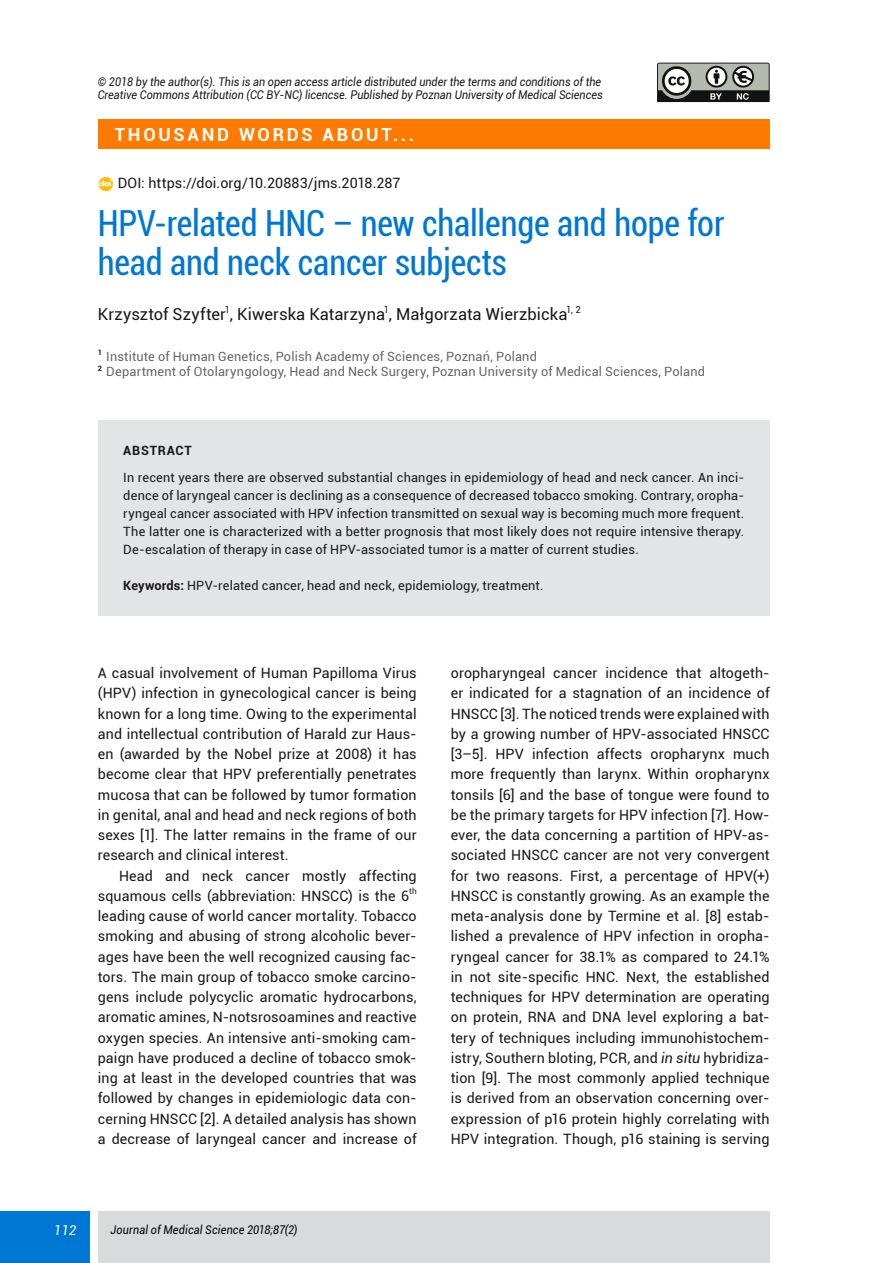
<style>
.page{position:relative;width:893px;height:1263px;background:#fff}
.page>*{position:absolute;margin:0;border:0;box-sizing:border-box;transform-origin:0 0}
.TYT_tytul{font:condensed 36px/39px "Roboto";letter-spacing:-.005em;color:#0077d2;scale:.95 1}
.TXT_wciecie{font:700 18px "Roboto";letter-spacing:.15em;color:#fff}
.TYT_autorzy{font:16.5px "Roboto";letter-spacing:.005em;color:#1a171c}
.TXT_wciecie-2{font:14.25px/20.2px "Roboto";letter-spacing:.01em;color:#1a171c;text-align:justify}
.TXT_bez_wciecia{font:14.25px/20.2px "Roboto";letter-spacing:.01em;color:#1a171c;text-align:justify}
.DOI{font:14.25px "Roboto";letter-spacing:.005em;color:#1a171c}
.t1{font:italic 13.5px "Roboto";color:#fff}
.STR_tekst{font:12.75px/18px "Roboto";letter-spacing:.015em;color:#1a171c;text-align:justify}
.TYT_afiliacja_NR{font:12.75px "Roboto";letter-spacing:.015em;color:#646567}
.STR_abstract{font:700 12.75px "Roboto";letter-spacing:.06em;color:#1a171c}
.t2{font:italic 12px/13.5px "Roboto";color:#1a171c;scale:.9 1}
.t3{font:italic 12px "Roboto";letter-spacing:.015em;color:#000;scale:.9 1}
.TYT_afiliacja_NR-2{font:700 7.35px "Roboto";color:#1a171c}
.s1{font-weight:700}
.s2{font-style:italic}
</style>
<div class="page">
<div style="left:0;top:1212px;width:89px;height:51px;background:#0077d2"></div>
<div style="left:98px;top:1212px;width:672px;height:51px;background:#d9dadb"></div>
<svg style="left:657px;top:63px;width:113px;height:40px"></svg>
<div style="left:98px;top:420px;width:672px;height:196px;background:#e3e4e5"></div>
<div style="left:98px;top:119px;width:672px;height:30px;background:#ff7a00"></div>
<p class="t2" style="left:98px;top:74px;width:562px">© 2018 by the author(s). This is an open access article distributed under the terms and conditions of the<br>Creative Commons Attribution (CC BY-NC) licencse. Published by Poznan University of Medical Sciences</p>
<p class="TXT_wciecie" style="left:115px;top:122px;width:301px">THOUSA ND WORDS A BOUT...</p>
<p class="DOI" style="left:118px;top:173px;width:284px">DOI: https://doi.org/10.20883/jms.2018.287</p>
<p class="TYT_tytul" style="left:98px;top:202px;width:661px">HPV‑related HNC – new challenge and hope for head and neck cancer subjects</p>
<p class="TYT_autorzy" style="left:98px;top:303px;width:485px">Krzysztof Szyfter<sup>1</sup>, Kiwerska Katarzyna<sup>1</sup>, Małgorzata Wierzbicka<sup>1,</sup> <sup>2</sup></p>
<p class="TYT_afiliacja_NR-2" style="left:98px;top:348px;width:6px">1</p>
<p class="TYT_afiliacja_NR" style="left:106px;top:348px;width:432px">Institute of Human Genetics, Polish Academy of Sciences, Poznań, Poland</p>
<p class="TYT_afiliacja_NR-2" style="left:98px;top:363px;width:6px">2</p>
<p class="TYT_afiliacja_NR" style="left:106px;top:363px;width:600px">Department of Otolaryngology, Head and Neck Surgery, Poznan University of Medical Sciences, Poland</p>
<p class="STR_abstract" style="left:123px;top:442px;width:70px">ABSTRACT</p>
<p class="STR_tekst" style="left:123px;top:468px;width:622px">In recent years there are observed substantial changes in epidemiology of head and neck cancer. An inci&shy;dence of laryngeal cancer is declining as a consequence of decreased tobacco smoking. Contrary, oropha&shy;ryngeal cancer associated with HPV infection transmitted on sexual way is becoming much more frequent.<br>The latter one is characterized with a better prognosis that most likely does not require intensive therapy.<br>De‑escalation of therapy in case of HPV‑associated tumor is a matter of current studies.</p>
<p class="STR_tekst" style="left:123px;top:576px;width:422px"><span class="s1">KEYWORDS:</span> HPV‑related cancer, head and neck, epidemiology, treatment.</p>
<p class="TXT_bez_wciecia" style="left:98px;top:662px;width:320px">A casual involvement of Human Papilloma Virus (HPV) infection in gynecological cancer is being known for a long time. Owing to the experimental and intellectual contribution of Harald zur Haus&shy;en (awarded by the Nobel prize at 2008) it has become clear that HPV preferentially penetrates mucosa that can be followed by tumor formation in genital, anal and head and neck regions of both sexes [1]. The latter remains in the frame of our research and clinical interest.</p>
<p class="TXT_wciecie-2" style="left:98px;top:865px;width:320px;text-indent:21px">Head and neck cancer mostly affecting squamous cells (abbreviation: HNSCC) is the 6<sup>th </sup>leading cause of world cancer mortality. Tobacco smoking and abusing of strong alcoholic bever&shy;ages have been the well recognized causing fac&shy;tors. The main group of tobacco smoke carcino&shy;gens include polycyclic aromatic hydrocarbons, aromatic amines, N‑notsrosoamines and reactive oxygen species. An intensive anti‑smoking cam&shy;paign have produced a decline of tobacco smok&shy;ing at least in the developed countries that was followed by changes in epidemiologic data con&shy;cerning HNSCC [2]. A detailed analysis has shown a decrease of laryngeal cancer and increase of</p>
<p class="t1" style="left:54px;top:1220px;width:24px">112</p>
<p class="t3" style="left:111px;top:1221px;width:209px">Journal of Medical Science 2018;87(2)</p>
<p class="TXT_wciecie-2" style="left:451px;top:662px;width:320px">oropharyngeal cancer incidence that altogeth&shy;er indicated for a stagnation of an incidence of HNSCC [3]. The noticed trends were explained with by a growing number of HPV‑associated HNSCC [3–5]. HPV infection affects oropharynx much more frequently than larynx. Within oropharynx tonsils [6] and the base of tongue were found to be the primary targets for HPV infection [7]. How&shy;ever, the data concerning a partition of HPV‑as&shy;sociated HNSCC cancer are not very convergent for two reasons. First, a percentage of HPV(+)<br>HNSCC is constantly growing. As an example the meta‑analysis done by Termine et al. [8] estab&shy;lished a prevalence of HPV infection in oropha&shy;ryngeal cancer for 38.1% as compared to 24.1% in not site‑specific HNC. Next, the established techniques for HPV determination are operating on protein, RNA and DNA level exploring a bat&shy;tery of techniques including immunohistochem&shy;istry, Southern bloting, PCR, and <span class="s2">in situ</span> hybridiza&shy;tion [9]. The most commonly applied technique is derived from an observation concerning over&shy;expression of p16 protein highly correlating with HPV integration. Though, p16 staining is serving</p>
</div>
